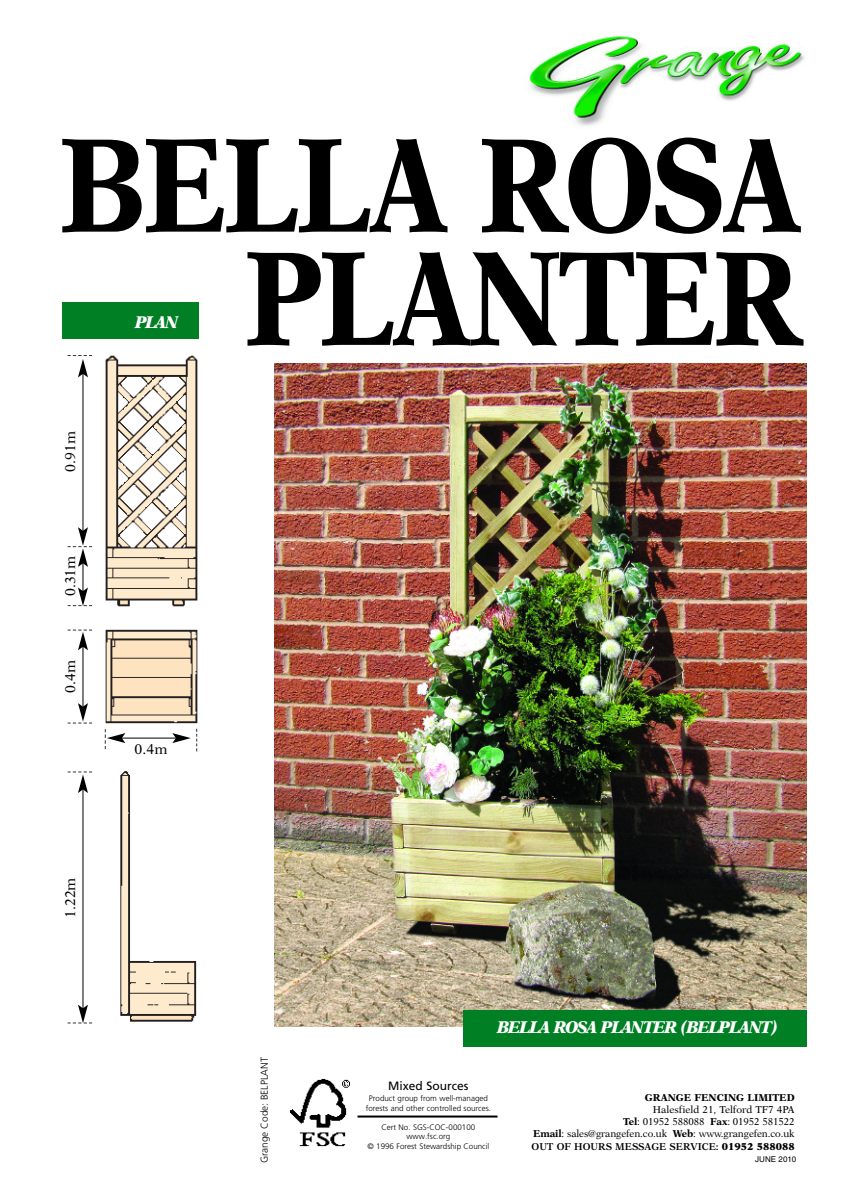
<style>
.page{position:relative;width:842px;height:1191px;background:#fff}
.page>*{position:absolute;margin:0;border:0;box-sizing:border-box;transform-origin:0 0}
.t1{font:700 134px/113.2px "New Aster";letter-spacing:-.03em;color:#000;text-align:right;scale:.85 1}
.t2{font:italic 900 17px "New Aster";letter-spacing:-.06em;color:#fff;scale:.94 1}
.t3{font:14.2px "New Aster";color:#000}
.t4{font:12px "Frutiger";color:#000}
.t5{font:10px/12px "New Aster";letter-spacing:-.01em;color:#000;text-align:right}
.t6{font:600 10px "New Aster";color:#000}
.t7{font:700 10px "New Aster";color:#000}
.t8{font:300 10px "Frutiger";color:#000}
.t9{font:300 8px/9.6px "Frutiger";color:#000;text-align:center}
.t10{font:8px "Helvetica";color:#000}
.s1{font-weight:700}
.s2{font-weight:900}
</style>
<div class="page">
<img style="left:529px;top:36px;width:275px;height:90px">
<img style="left:290px;top:1078px;width:61px;height:69px">
<hr style="left:357px;top:1115px;width:140px;height:2px;background:#000">
<img style="left:105px;top:355px;width:93px;height:252px">
<img style="left:105px;top:629px;width:93px;height:95px">
<img style="left:104px;top:748px;width:94px;height:274px">
<hr style="left:82px;top:789px;width:1px;height:219px;background:#000">
<svg style="left:68px;top:771px;width:24px;height:22px"></svg>
<svg style="left:68px;top:1004px;width:24px;height:19px"></svg>
<hr style="left:82px;top:647px;width:1px;height:59px;background:#000">
<svg style="left:68px;top:629px;width:24px;height:21px"></svg>
<svg style="left:68px;top:703px;width:24px;height:20px"></svg>
<hr style="left:82px;top:374px;width:1px;height:156px;background:#000">
<svg style="left:68px;top:355px;width:24px;height:22px"></svg>
<svg style="left:68px;top:527px;width:24px;height:79px"></svg>
<hr style="left:122px;top:737px;width:54px;height:1px;background:#000">
<svg style="left:105px;top:729px;width:20px;height:20px"></svg>
<svg style="left:172px;top:729px;width:25px;height:22px"></svg>
<img style="left:275px;top:363px;width:531px;height:663px">
<div style="left:463px;top:1009px;width:343px;height:37px;background:#007f25"></div>
<div style="left:62px;top:302px;width:136px;height:37px;background:#007f25"></div>
<h1 class="t1" style="left:59px;top:138px;width:875px">BELLA ROSA<br>PLANTER</h1>
<h2 class="t2" style="left:135px;top:315px;width:47px">PLAN</h2>
<h3 class="t3" style="left:64px;top:472px;width:42px;rotate:-90deg">0.91m</h3>
<h3 class="t3" style="left:64px;top:596px;width:42px;rotate:-90deg">0.31m</h3>
<h3 class="t3" style="left:64px;top:692px;width:34px;rotate:-90deg">0.4m</h3>
<h3 class="t3" style="left:64px;top:918px;width:42px;rotate:-90deg">1.22m</h3>
<h3 class="t3" style="left:135px;top:743px;width:34px">0.4m</h3>
<p class="t8" style="left:260px;top:1163px;width:108px;rotate:-90deg">Grange Code: BELPLANT</p>
<h2 class="t2" style="left:497px;top:1019px;width:300px">BELLA ROSA PLANTER (BELPLANT)</h2>
<h3 class="t4" style="left:388px;top:1080px;width:82px">Mixed Sources</h3>
<p class="t9" style="left:366px;top:1094px;width:127px">Product group from well-managed forests and other controlled sources.</p>
<p class="t9" style="left:367px;top:1122px;width:123px">Cert No. SGS-COC-000100 www.fsc.org<br>© 1996 Forest Stewardship Council</p>
<p class="t7" style="left:645px;top:1093px;width:151px">GRANGE FENCING LIMITED</p>
<p class="t5" style="left:533px;top:1104px;width:263px">Halesfield 21, Telford TF7 4PA<br><span class="s1">Tel</span>: 01952 588088 <span class="s1">Fax</span>: 01952 581522<br><span class="s1">Email</span>: sales@grangefen.co.uk <span class="s1">Web</span>: www.grangefen.co.uk</p>
<p class="t6" style="left:532px;top:1142px;width:265px">OUT OF HOURS MESSAGE SERVICE: <span class="s2">01952 588088</span></p>
<p class="t10" style="left:755px;top:1156px;width:43px">JUNE 2010</p>
</div>
